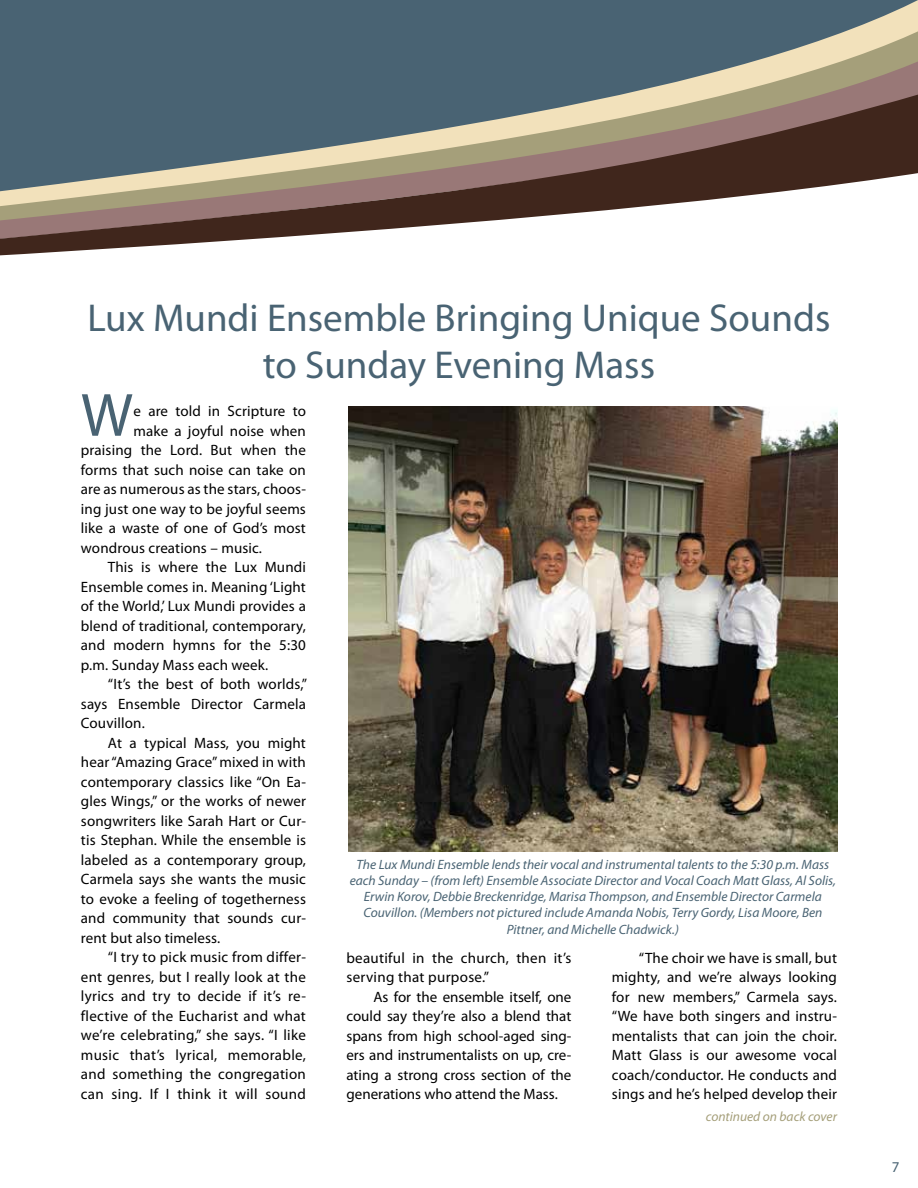
<style>
.page{position:relative;width:918px;height:1188px;background:#fff}
.page>*{position:absolute;margin:0;border:0;box-sizing:border-box;transform-origin:0 0}
.t1{font:61.5px "Myriad Pro";color:#496373}
.t2{font:39px/46.8px "Myriad Pro";color:#496373;text-align:center}
.t3{font:15px/19.5px "Myriad Pro";letter-spacing:.01em;color:#000;text-align:justify}
.t4{font:15px "Myriad Pro";color:#496373}
.t5{font:italic 13.5px/16.2px "Myriad Pro";color:#496373;text-align:center}
.t6{font:italic 13.5px "Myriad Pro";color:#a59f7a}
</style>
<div class="page">
<div style="left:0;top:0;width:918px;height:25px;background:#496373"></div>
<svg style="left:0;top:25px;width:918px;height:31px;background:#596e79"></svg>
<svg style="left:0;top:56px;width:918px;height:35px;background:#65767b"></svg>
<svg style="left:0;top:91px;width:918px;height:165px"></svg>
<img style="left:348px;top:406px;width:490px;height:446px">
<h2 class="t2" style="left:87px;top:294px;width:745px">Lux Mundi Ensemble Bringing Unique Sounds to Sunday Evening Mass</h2>
<h1 class="t1" style="left:81px;top:377px;width:54px">W</h1>
<p class="t3" style="left:134px;top:401px;width:174px">e are told in Scripture to</p>
<p class="t3" style="left:134px;top:421px;width:174px">make a joyful noise when</p>
<p class="t3" style="left:81px;top:440px;width:227px">praising the Lord. But when the</p>
<p class="t3" style="left:81px;top:460px;width:227px">forms that such noise can take on</p>
<p class="t3" style="left:81px;top:479px;width:227px">are as numerous as the stars, choos-</p>
<p class="t3" style="left:81px;top:499px;width:227px">ing just one way to be joyful seems</p>
<p class="t3" style="left:81px;top:518px;width:227px">like a waste of one of God’s most</p>
<p class="t3" style="left:81px;top:538px;width:183px">wondrous creations – music.</p>
<p class="t3" style="left:108px;top:557px;width:200px">This is where the Lux Mundi</p>
<p class="t3" style="left:81px;top:577px;width:227px">Ensemble comes in. Meaning ‘Light</p>
<p class="t3" style="left:81px;top:596px;width:227px">of the World,’ Lux Mundi provides a</p>
<p class="t3" style="left:81px;top:616px;width:227px">blend of traditional, contemporary,</p>
<p class="t3" style="left:81px;top:635px;width:227px">and modern hymns for the 5:30</p>
<p class="t3" style="left:81px;top:655px;width:189px">p.m. Sunday Mass each week.</p>
<p class="t3" style="left:108px;top:674px;width:201px">“It’s the best of both worlds,”</p>
<p class="t3" style="left:81px;top:694px;width:227px">says Ensemble Director Carmela</p>
<p class="t3" style="left:81px;top:713px;width:65px">Couvillon.</p>
<p class="t3" style="left:108px;top:733px;width:200px">At a typical Mass, you might</p>
<p class="t3" style="left:81px;top:752px;width:227px">hear “Amazing Grace” mixed in with</p>
<p class="t3" style="left:81px;top:772px;width:227px">contemporary classics like “On Ea-</p>
<p class="t3" style="left:81px;top:791px;width:227px">gles Wings,” or the works of newer</p>
<p class="t3" style="left:81px;top:811px;width:227px">songwriters like Sarah Hart or Cur-</p>
<p class="t3" style="left:81px;top:830px;width:227px">tis Stephan. While the ensemble is</p>
<p class="t3" style="left:81px;top:850px;width:227px">labeled as a contemporary group,</p>
<p class="t3" style="left:81px;top:869px;width:227px">Carmela says she wants the music</p>
<p class="t3" style="left:81px;top:889px;width:227px">to evoke a feeling of togetherness</p>
<p class="t3" style="left:81px;top:908px;width:227px">and community that sounds cur-</p>
<p class="t3" style="left:81px;top:928px;width:141px">rent but also timeless.</p>
<p class="t3" style="left:108px;top:947px;width:200px">“I try to pick music from differ-</p>
<p class="t3" style="left:81px;top:967px;width:227px">ent genres, but I really look at the</p>
<p class="t3" style="left:81px;top:986px;width:227px">lyrics and try to decide if it’s re-</p>
<p class="t3" style="left:81px;top:1006px;width:227px">flective of the Eucharist and what</p>
<p class="t3" style="left:81px;top:1025px;width:227px">we’re celebrating,” she says. “I like</p>
<p class="t3" style="left:81px;top:1045px;width:227px">music that’s lyrical, memorable,</p>
<p class="t3" style="left:81px;top:1064px;width:227px">and something the congregation</p>
<p class="t3" style="left:81px;top:1084px;width:227px">can sing. If I think it will sound</p>
<p class="t5" style="left:350px;top:856px;width:488px">The Lux Mundi Ensemble lends their vocal and instrumental talents to the 5:30 p.m. Mass each Sunday – (from left) Ensemble Associate Director and Vocal Coach Matt Glass, Al Solis, Erwin Korov, Debbie Breckenridge, Marisa Thompson, and Ensemble Director Carmela Couvillon. (Members not pictured include Amanda Nobis, Terry Gordy, Lisa Moore, Ben Pittner, and Michelle Chadwick.)</p>
<p class="t3" style="left:346px;top:948px;width:227px">beautiful in the church, then it’s serving that purpose.”</p>
<p class="t3" style="left:346px;top:987px;width:227px;text-indent:27px">As for the ensemble itself, one could say they’re also a blend that spans from high school-aged sing&shy;ers and instrumentalists on up, cre&shy;ating a strong cross section of the generations who attend the Mass.</p>
<p class="t3" style="left:612px;top:948px;width:227px;text-indent:27px">“The choir we have is small, but mighty, and we’re always looking for new members,” Carmela says. “We have both singers and instru&shy;mentalists that can join the choir.<br>Matt Glass is our awesome vocal coach/conductor. He conducts and sings and he’s helped develop their</p>
<p class="t6" style="left:706px;top:1108px;width:133px">continued on back cover</p>
<p class="t4" style="left:892px;top:1158px;width:9px">7</p>
</div>
